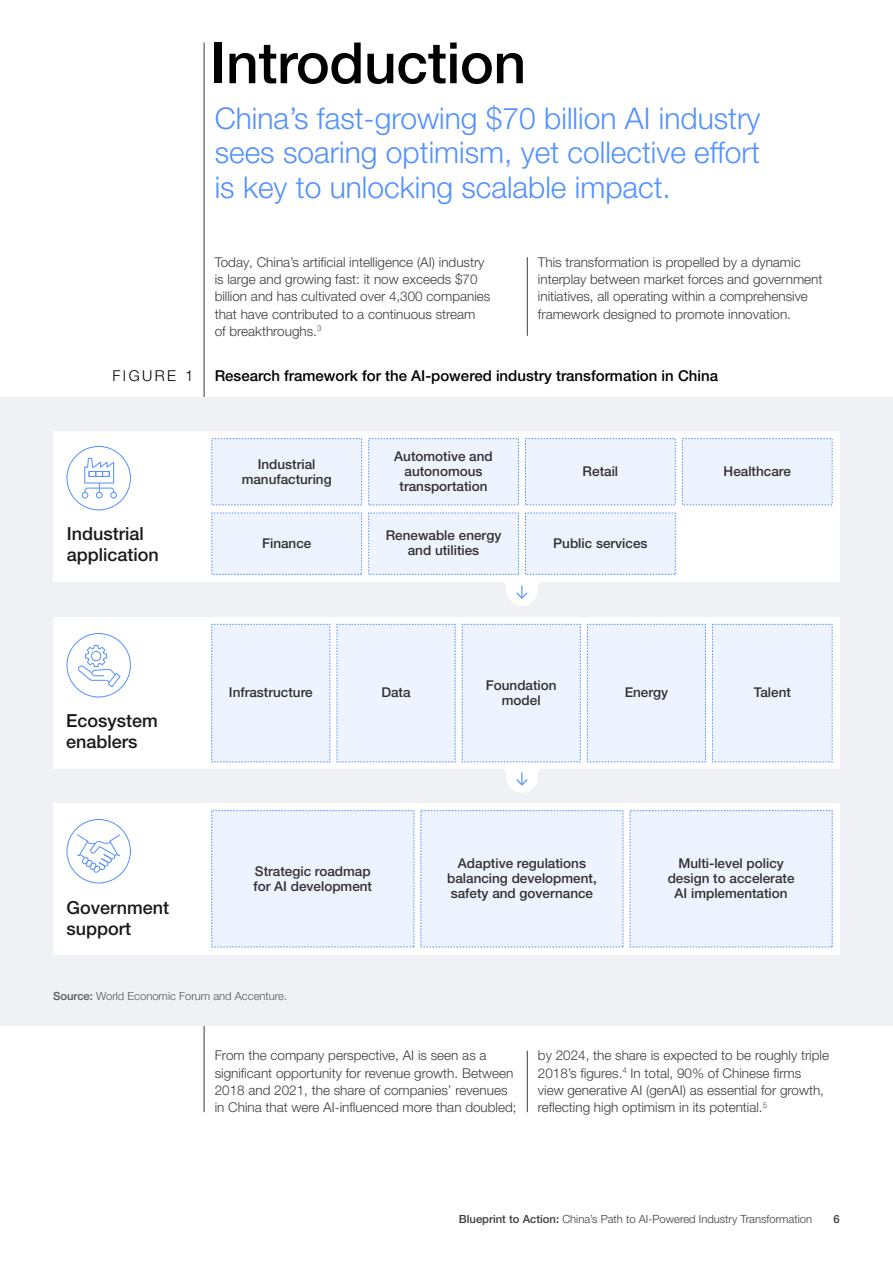
<style>
.page{position:relative;width:893px;height:1263px;background:#fff}
.page>*{position:absolute;margin:0;border:0;box-sizing:border-box;transform-origin:0 0}
.t1{font:500 57px "Helvetica Neue LT Pro";letter-spacing:-.005em;color:#000}
.t2{font:300 30px/34.5px "Helvetica Neue LT Pro";color:#5291ff;text-align:justify}
.t3{font:500 18px/21px "Helvetica Neue LT Pro";color:#1a1a1a}
.t4{font:500 15px "Helvetica Neue LT Pro";color:#000}
.t5{font:300 15px "Helvetica Neue LT Pro";letter-spacing:.16em;color:#000}
.t6{font:300 13.5px/17.2px "Helvetica Neue LT Pro";color:#3c3c3b}
.t7{font:500 13.5px/15px "Helvetica Neue LT Pro";color:#313131;text-align:center}
.t8{font:300 11.25px "Helvetica Neue LT Pro";color:#3c3c3b}
.t9{font:300 11.25px "Helvetica Neue LT Pro";color:#575756}
.t10{font:500 11.25px "Helvetica Neue LT Pro";color:#3c3c3b}
.s1{font-weight:500}
</style>
<div class="page">
<hr style="left:527px;top:257px;width:1px;height:79px;background:#3c3c3b">
<hr style="left:204px;top:43px;width:1px;height:1069px;background:#3c3c3b">
<div style="left:0;top:398px;width:893px;height:628px;background:#f0f1f4"></div>
<div style="left:53px;top:431px;width:787px;height:151px;background:#fff"></div>
<div style="left:212px;top:439px;width:150px;height:66px;background:#eef4ff"></div>
<div style="left:369px;top:439px;width:149px;height:66px;background:#eef4ff"></div>
<div style="left:525px;top:439px;width:150px;height:66px;background:#eef4ff"></div>
<div style="left:682px;top:439px;width:150px;height:66px;background:#eef4ff"></div>
<div style="left:212px;top:513px;width:150px;height:61px;background:#eef4ff"></div>
<div style="left:369px;top:513px;width:149px;height:61px;background:#eef4ff"></div>
<div style="left:525px;top:513px;width:150px;height:61px;background:#eef4ff"></div>
<div style="left:204px;top:617px;width:636px;height:151px;background:#fff"></div>
<div style="left:53px;top:617px;width:151px;height:151px;background:#fff"></div>
<div style="left:587px;top:624px;width:119px;height:139px;background:#eef4ff"></div>
<div style="left:712px;top:624px;width:121px;height:139px;background:#eef4ff"></div>
<div style="left:67px;top:633px;width:64px;height:64px;border:1px solid #5291ff;border-radius:50%"></div>
<svg style="left:78px;top:645px;width:43px;height:43px"></svg>
<div style="left:53px;top:803px;width:787px;height:151px;background:#fff"></div>
<div style="left:67px;top:819px;width:64px;height:64px;border:1px solid #5291ff;border-radius:50%"></div>
<svg style="left:76px;top:834px;width:45px;height:39px"></svg>
<div style="left:212px;top:811px;width:202px;height:136px;background:#eef4ff"></div>
<div style="left:421px;top:811px;width:202px;height:136px;background:#eef4ff"></div>
<div style="left:630px;top:811px;width:202px;height:136px;background:#eef4ff"></div>
<div style="left:67px;top:446px;width:64px;height:64px;border:1px solid #5291ff;border-radius:50%"></div>
<svg style="left:504px;top:582px;width:36px;height:24px"></svg>
<svg style="left:211px;top:624px;width:370px;height:169px"></svg>
<div style="left:110px;top:492px;width:7px;height:6px;border:1px solid #5291ff;border-radius:50%"></div>
<svg style="left:82px;top:458px;width:32px;height:40px"></svg>
<hr style="left:527px;top:1051px;width:1px;height:61px;background:#3c3c3b">
<h1 class="t1" style="left:210px;top:29px;width:317px">Introduction</h1>
<h2 class="t2" style="left:215px;top:100px;width:547px">China’s fast-growing $70 billion AI industry sees soaring optimism, yet collective effort is key to unlocking scalable impact.</h2>
<p class="t6" style="left:215px;top:253px;width:277px">Today, China’s artificial intelligence (AI) industry is large and growing fast: it now exceeds $70 billion and has cultivated over 4,300 companies that have contributed to a continuous stream<br>of breakthroughs.<sup>3</sup></p>
<p class="t6" style="left:538px;top:253px;width:286px">This transformation is propelled by a dynamic interplay between market forces and government initiatives, all operating within a comprehensive framework designed to promote innovation.</p>
<p class="t5" style="left:112px;top:366px;width:82px">FIGURE 1</p>
<p class="t4" style="left:215px;top:366px;width:505px">Research framework for the AI-powered industry transformation in China</p>
<h3 class="t3" style="left:67px;top:523px;width:94px">Industrial application</h3>
<h3 class="t3" style="left:66px;top:710px;width:93px">Ecosystem enablers</h3>
<h3 class="t3" style="left:67px;top:897px;width:104px">Government support</h3>
<p class="t7" style="left:242px;top:456px;width:92px">Industrial manufacturing</p>
<p class="t7" style="left:394px;top:449px;width:100px">Automotive and autonomous transportation</p>
<p class="t7" style="left:262px;top:535px;width:51px">Finance</p>
<p class="t7" style="left:386px;top:528px;width:117px">Renewable energy and utilities</p>
<p class="t7" style="left:583px;top:464px;width:37px">Retail</p>
<p class="t7" style="left:724px;top:464px;width:69px">Healthcare</p>
<p class="t7" style="left:553px;top:535px;width:96px">Public services</p>
<p class="t7" style="left:229px;top:685px;width:85px">Infrastructure</p>
<p class="t7" style="left:381px;top:685px;width:31px">Data</p>
<p class="t7" style="left:486px;top:677px;width:72px">Foundation model</p>
<p class="t7" style="left:625px;top:685px;width:45px">Energy</p>
<p class="t7" style="left:754px;top:685px;width:39px">Talent</p>
<p class="t7" style="left:254px;top:863px;width:120px;text-align:left">Strategic roadmap for AI development</p>
<p class="t7" style="left:447px;top:856px;width:151px">Adaptive regulations balancing development, safety and governance</p>
<p class="t7" style="left:668px;top:856px;width:128px">Multi-level policy design to accelerate<br>AI implementation</p>
<p class="t9" style="left:53px;top:989px;width:236px"><span class="s1">Source:</span> World Economic Forum and Accenture.</p>
<p class="t6" style="left:215px;top:1047px;width:303px">From the company perspective, AI is seen as a significant opportunity for revenue growth. Between 2018 and 2021, the share of companies’ revenues in China that were AI-influenced more than doubled;</p>
<p class="t6" style="left:538px;top:1047px;width:293px">by 2024, the share is expected to be roughly triple 2018’s figures.<sup>4</sup> In total, 90% of Chinese firms view generative AI (genAI) as essential for growth, reflecting high optimism in its potential.<sup>5</sup></p>
<p class="t8" style="left:459px;top:1212px;width:355px"><span class="s1">Blueprint to Action:</span> China’s Path to AI-Powered Industry Transformation</p>
<p class="t10" style="left:834px;top:1212px;width:8px">6</p>
</div>
